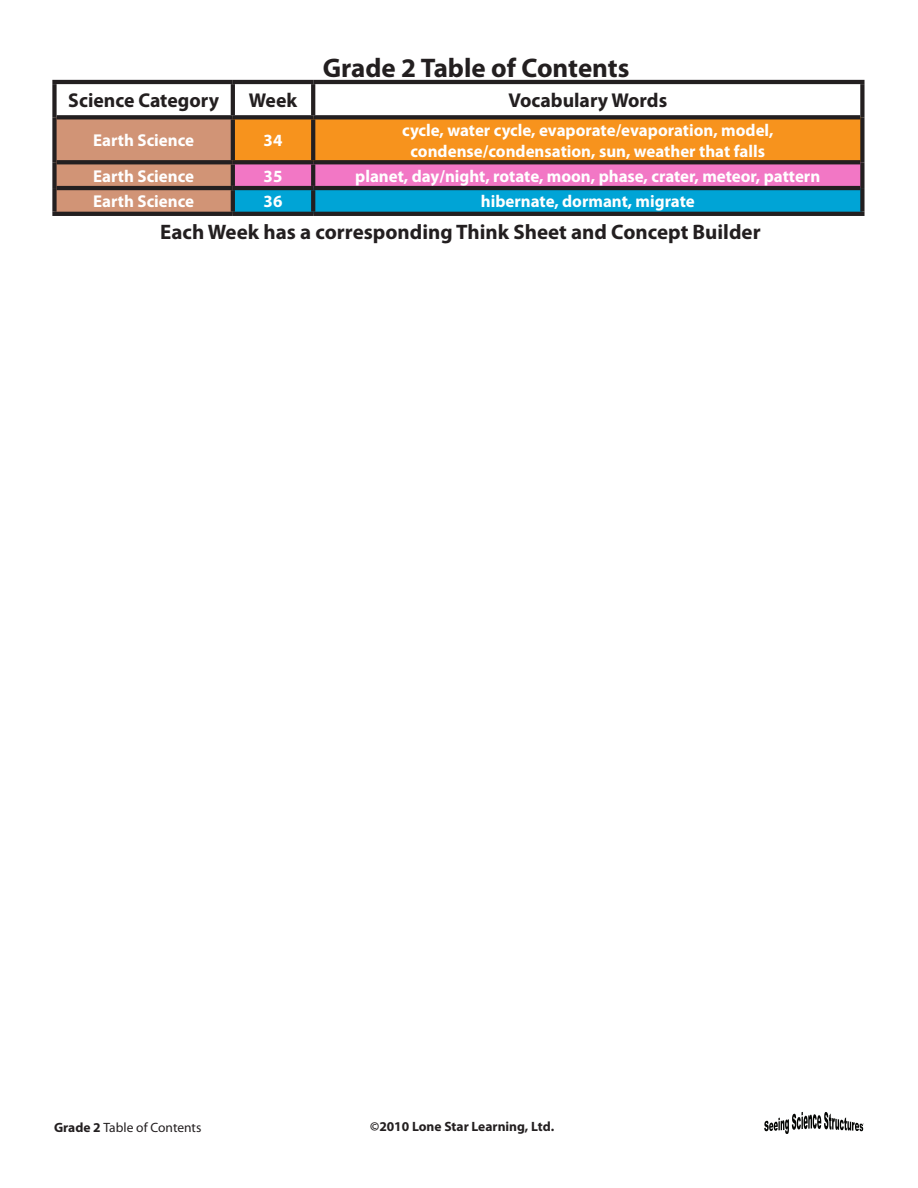
<style>
.page{position:relative;width:918px;height:1188px;background:#fff}
.page>*{position:absolute;margin:0;border:0;box-sizing:border-box;transform-origin:0 0}
.t1{font:700 27px "Myriad Pro";color:#231f20}
.t2{font:700 21px "Myriad Pro";color:#231f20}
.t3{font:700 20.1px "Myriad Pro";color:#231f20}
.t4{font:700 17.25px "Myriad Pro";color:#fff}
.t5{font:700 13.5px "Myriad Pro";color:#231f20}
.t6{font:13.5px "Myriad Pro";color:#231f20}
.t7{font:2.25px "Courier";color:#231f20}
.s1{font-weight:700}
</style>
<div class="page">
<svg style="left:764px;top:1112px;width:99px;height:22px"></svg>
<svg style="left:57px;top:119px;width:803px;height:93px;background:#b98e75"></svg>
<svg style="left:311px;top:119px;width:4px;height:41px"></svg>
<div style="left:860px;top:117px;width:5px;height:45px;background:#231f20"></div>
<svg style="left:311px;top:164px;width:4px;height:22px"></svg>
<div style="left:860px;top:162px;width:5px;height:26px;background:#231f20"></div>
<svg style="left:311px;top:190px;width:4px;height:22px"></svg>
<div style="left:860px;top:188px;width:5px;height:24px;background:#231f20"></div>
<hr style="left:313px;top:212px;width:552px;height:4px;background:#231f20">
<svg style="left:57px;top:115px;width:176px;height:4px"></svg>
<svg style="left:233px;top:115px;width:80px;height:4px"></svg>
<svg style="left:313px;top:115px;width:547px;height:4px;background:#2c2829"></svg>
<svg style="left:57px;top:160px;width:176px;height:4px"></svg>
<svg style="left:233px;top:160px;width:80px;height:4px"></svg>
<svg style="left:313px;top:160px;width:547px;height:4px;background:#29221f"></svg>
<hr style="left:57px;top:186px;width:176px;height:4px;background:#231f20">
<hr style="left:233px;top:186px;width:80px;height:4px;background:#231f20">
<hr style="left:313px;top:186px;width:547px;height:4px;background:#231f20">
<hr style="left:52px;top:212px;width:181px;height:4px;background:#231f20">
<hr style="left:233px;top:212px;width:80px;height:4px;background:#231f20">
<div style="left:52px;top:117px;width:5px;height:45px;background:#231f20"></div>
<hr style="left:231px;top:119px;width:4px;height:41px;background:#231f20">
<div style="left:52px;top:162px;width:5px;height:26px;background:#231f20"></div>
<hr style="left:231px;top:164px;width:4px;height:22px;background:#231f20">
<div style="left:52px;top:188px;width:5px;height:24px;background:#231f20"></div>
<hr style="left:231px;top:190px;width:4px;height:22px;background:#231f20">
<hr style="left:52px;top:80px;width:181px;height:4px;background:#231f20">
<hr style="left:233px;top:80px;width:80px;height:4px;background:#231f20">
<hr style="left:313px;top:80px;width:552px;height:4px;background:#231f20">
<div style="left:52px;top:84px;width:5px;height:33px;background:#231f20"></div>
<hr style="left:231px;top:84px;width:4px;height:31px;background:#231f20">
<svg style="left:311px;top:84px;width:4px;height:31px"></svg>
<div style="left:860px;top:84px;width:5px;height:33px;background:#231f20"></div>
<p class="t1" style="left:323px;top:51px;width:308px">Grade 2 Table of Contents</p>
<p class="t3" style="left:68px;top:87px;width:152px">Science Category</p>
<p class="t3" style="left:249px;top:87px;width:50px">Week</p>
<p class="t3" style="left:508px;top:87px;width:160px">Vocabulary Words</p>
<p class="t4" style="left:93px;top:129px;width:103px">Earth Science</p>
<p class="t4" style="left:264px;top:129px;width:20px">34</p>
<p class="t4" style="left:402px;top:119px;width:373px">cycle, water cycle, evaporate/evaporation, model,</p>
<p class="t4" style="left:411px;top:139px;width:356px">condense/condensation, sun, weather that falls</p>
<p class="t4" style="left:93px;top:165px;width:103px">Earth Science</p>
<p class="t4" style="left:264px;top:165px;width:20px">35</p>
<p class="t4" style="left:355px;top:165px;width:467px">planet, day/night, rotate, moon, phase, crater, meteor, pattern</p>
<p class="t4" style="left:93px;top:190px;width:103px">Earth Science</p>
<p class="t4" style="left:264px;top:190px;width:20px">36</p>
<p class="t4" style="left:481px;top:190px;width:216px">hibernate, dormant, migrate</p>
<p class="t2" style="left:160px;top:218px;width:602px">Each Week has a corresponding Think Sheet and Concept Builder</p>
<p class="t5" style="left:370px;top:1118px;width:186px">©2010 Lone Star Learning, Ltd.</p>
<p class="t6" style="left:54px;top:1119px;width:149px"><span class="s1">Grade 2</span> Table of Contents</p>
<p class="t7" style="left:863px;top:1122px;width:3px">™</p>
</div>
